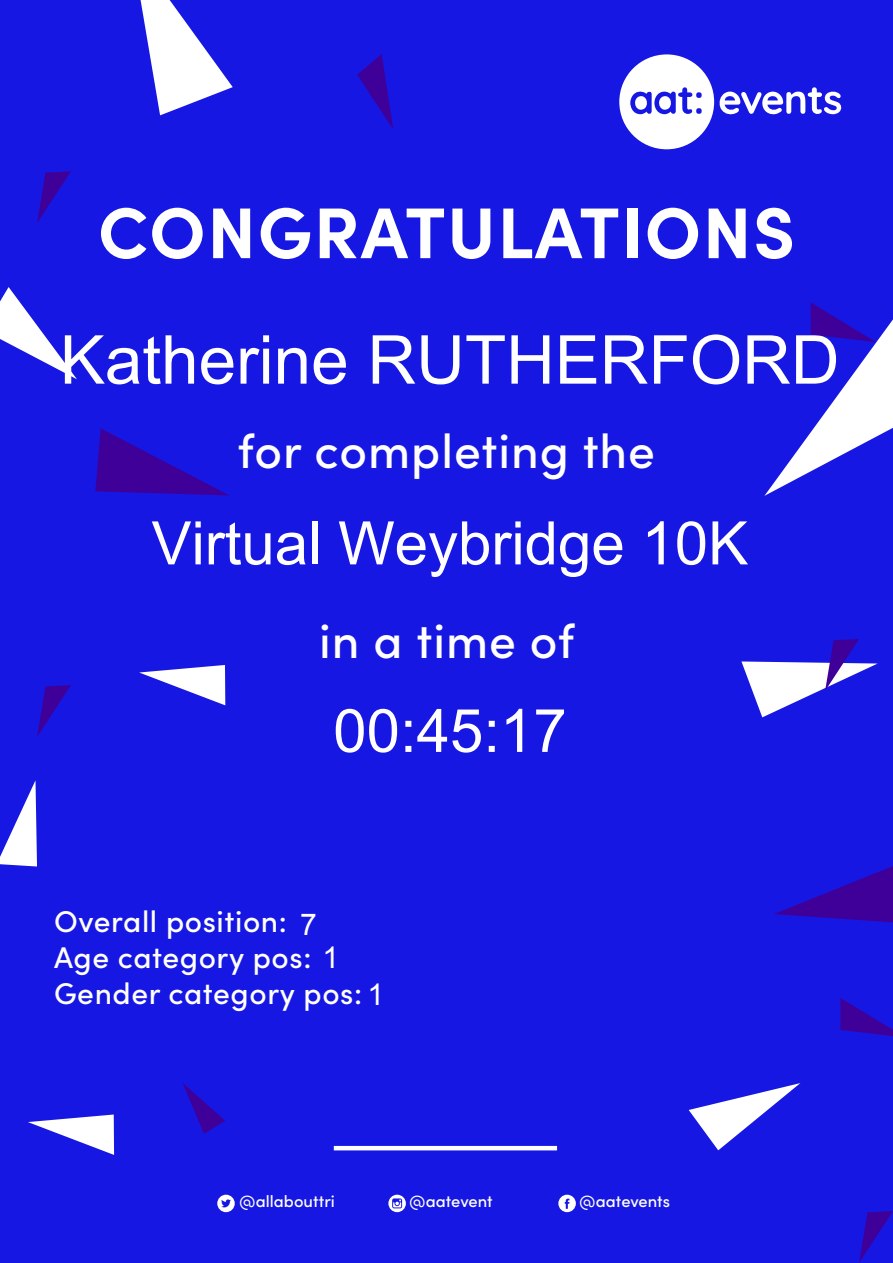
<style>
.page{position:relative;width:893px;height:1263px;background:#1717e3}
.page>*{position:absolute;margin:0;border:0;box-sizing:border-box;transform-origin:0 0}
.t1{font:700 72px "Sofia Pro";letter-spacing:.02em;color:#fff}
.t2{font:67.5px "Arial";color:#fff}
.t3{font:60px "Arial";color:#fff}
.t4{font:500 48px "Sofia Pro";letter-spacing:.02em;color:#fff}
.t5{font:500 30px/36px "Sofia Pro";letter-spacing:.02em;color:#fff}
.t6{font:30px "Arial";color:#fff}
.t7{font:500 16.5px "Sofia Pro";color:#fff}
.s1{font-family:"Arial";font-weight:400}
</style>
<div class="page">
<hr style="left:334px;top:1146px;width:223px;height:4px;background:#fff">
<svg style="left:139px;top:665px;width:86px;height:40px"></svg>
<svg style="left:0;top:780px;width:37px;height:86px"></svg>
<svg style="left:28px;top:1114px;width:86px;height:41px"></svg>
<svg style="left:141px;top:0;width:92px;height:115px"></svg>
<svg style="left:689px;top:1083px;width:111px;height:67px"></svg>
<svg style="left:0;top:287px;width:77px;height:92px"></svg>
<svg style="left:774px;top:866px;width:119px;height:56px"></svg>
<svg style="left:95px;top:428px;width:133px;height:67px"></svg>
<svg style="left:764px;top:302px;width:129px;height:194px"></svg>
<svg style="left:840px;top:998px;width:53px;height:38px"></svg>
<svg style="left:37px;top:685px;width:34px;height:52px"></svg>
<svg style="left:741px;top:639px;width:137px;height:78px"></svg>
<svg style="left:37px;top:171px;width:34px;height:52px"></svg>
<svg style="left:859px;top:1211px;width:34px;height:52px"></svg>
<svg style="left:357px;top:54px;width:36px;height:75px"></svg>
<svg style="left:183px;top:1083px;width:42px;height:51px"></svg>
<svg style="left:619px;top:54px;width:223px;height:95px"></svg>
<svg style="left:558px;top:1195px;width:18px;height:17px"></svg>
<svg style="left:217px;top:1195px;width:18px;height:17px"></svg>
<svg style="left:388px;top:1195px;width:18px;height:17px"></svg>
<h1 class="t1" style="left:98px;top:177px;width:699px">CONGRATULATIONS</h1>
<h2 class="t2" style="left:60px;top:323px;width:781px">Katherine RUTHERFORD</h2>
<h3 class="t4" style="left:238px;top:416px;width:419px">for completing the</h3>
<h3 class="t3" style="left:152px;top:510px;width:598px">Virtual Weybridge 10K</h3>
<h3 class="t4" style="left:319px;top:605px;width:257px">in a time of</h3>
<h3 class="t3" style="left:333px;top:698px;width:235px">00:45:17</h3>
<p class="t5" style="left:54px;top:901px;width:332px">Overall position:<br>Age category pos: <span class="s1">1<br></span>Gender category pos: <span class="s1">1</span></p>
<p class="t6" style="left:300px;top:908px;width:18px">7</p>
<p class="t7" style="left:239px;top:1189px;width:97px">@allabouttri</p>
<p class="t7" style="left:409px;top:1189px;width:85px">@aatevent</p>
<p class="t7" style="left:579px;top:1189px;width:92px">@aatevents</p>
</div>
